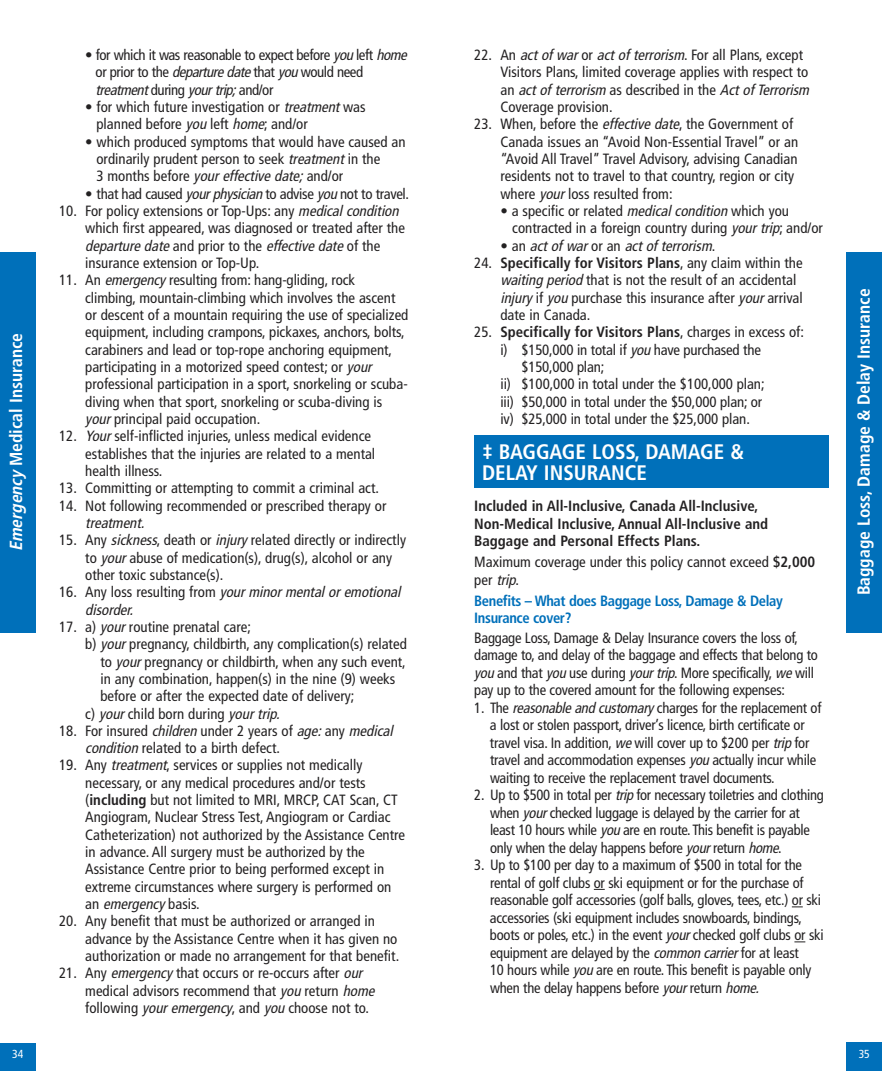
<style>
.page{position:relative;width:882px;height:1071px;background:#fff}
.page>*{position:absolute;margin:0;border:0;box-sizing:border-box;transform-origin:0 0}
.t1{font:700 condensed 21px/21px "Frutiger";color:#fff}
.t2{font:700 condensed 17.5px "Frutiger";color:#fff}
.t3{font:condensed 14.88px/17.3px "Frutiger";color:#232122}
.t4{font:condensed 14.88px/17.5px "Frutiger";letter-spacing:-.02em;color:#232122}
.t5{font:700 condensed 14.88px/17.5px "Frutiger";color:#232122}
.t6{font:condensed 14.88px/17.3px "Frutiger";letter-spacing:-.03em;color:#232122}
.t7{font:italic condensed 14.88px "Frutiger";color:#232122}
.t8{font:700 condensed 14.88px/17.5px "Frutiger";letter-spacing:-.025em;color:#0070ba}
.t9{font:condensed 14.88px "Frutiger";letter-spacing:-.025em;color:#232122}
.t10{font:condensed 11.72px "Frutiger";color:#fff}
.s1{font-style:italic}
.s2{font-style:normal}
.s3{font-weight:700}
.s4{font-weight:400}
</style>
<div class="page">
<div style="left:474px;top:435px;width:354px;height:53px;background:#0070ba"></div>
<div style="left:847px;top:1043px;width:35px;height:28px;background:#0070ba"></div>
<div style="left:0;top:1043px;width:35px;height:28px;background:#0070ba"></div>
<div style="left:0;top:252px;width:35px;height:380px;background:#0070ba"></div>
<div style="left:847px;top:252px;width:35px;height:380px;background:#0070ba"></div>
<p class="t2" style="left:6px;top:551px;width:219px;rotate:-90deg"><span class="s1">Emergency</span>Medical Insurance</p>
<p class="t6" style="left:96px;top:46px;width:316px;text-indent:-10px">• for which it was reasonable to expect before <span class="s1">you</span>left <span class="s1">home </span>or prior to the <span class="s1">departuredate</span>that <span class="s1">you</span>would need <span class="s1">treatment</span> d u r i n g <span class="s1">your trip;</span> a n d / o r</p>
<p class="t3" style="left:96px;top:98px;width:271px;text-indent:-11px">• for which future investigation or <span class="s1">treatment</span>was planned before <span class="s1">you</span>left <span class="s1">home</span>; and/or</p>
<p class="t3" style="left:96px;top:133px;width:311px;text-indent:-11px">• which produced symptoms that would have caused an ordinarily prudent person to seek <span class="s1">treatment</span>in the<br>3 months before <span class="s1">youreffectivedate;</span>and/or</p>
<p class="t9" style="left:85px;top:185px;width:325px">• that had caused <span class="s1">yourphysician</span>to advise <span class="s1">you</span>not to travel.</p>
<p class="t3" style="left:85px;top:202px;width:321px;text-indent:-26px">10. For policy extensions or Top-Ups: any <span class="s1">medicalcondition </span>which first appeared, was diagnosed or treated after the <span class="s1">departuredate</span> a n d p r i o r t o t h e <span class="s1">effectivedate</span> o f t h e insurance extension or Top-Up.</p>
<p class="t3" style="left:85px;top:272px;width:325px;text-indent:-26px">11. An <span class="s1">emergency</span>resulting from: hang-gliding, rock climbing, mountain-climbing which involves the ascent or descent of a mountain requiring the use of specialized equipment, including crampons, pickaxes, anchors, bolts, carabiners and lead or top-rope anchoring equipment, participating in a motorized speed contest; or <span class="s1">your </span>professional participation in a sport, snorkeling or scuba&shy;diving when that sport, snorkeling or scuba-diving is <span class="s1">your</span>principal paid occupation.</p>
<p class="t3" style="left:85px;top:428px;width:291px;text-indent:-26px">12. <span class="s1">Your</span>self-inflicted injuries, unless medical evidence establishes that the injuries are related to a mental health illness.</p>
<p class="t3" style="left:59px;top:480px;width:322px">13. Committing or attempting to commit a criminal act.</p>
<p class="t3" style="left:59px;top:497px;width:329px">14. Not following recommended or prescribed therapy or</p>
<p class="t7" style="left:85px;top:514px;width:64px">treatment.</p>
<p class="t3" style="left:59px;top:532px;width:349px">15. Any <span class="s1">sickness</span>, death or <span class="s1">injury</span>related directly or indirectly</p>
<p class="t3" style="left:85px;top:549px;width:308px">to <span class="s1">your</span>abuse of medication(s), drug(s), alcohol or any</p>
<p class="t3" style="left:85px;top:566px;width:140px">other toxic substance(s).</p>
<p class="t7" style="left:59px;top:583px;width:347px"><span class="s2">1 6 . A n y l o s s r e s u l t i n g f r o m</span> yourminormentaloremotional</p>
<p class="t7" style="left:85px;top:601px;width:53px">disorder.</p>
<p class="t3" style="left:59px;top:618px;width:194px">17. a) <span class="s1">your</span>routine prenatal care;</p>
<p class="t3" style="left:85px;top:635px;width:323px">b) <span class="s1">your</span>pregnancy, childbirth, any complication(s) related</p>
<p class="t3" style="left:100px;top:653px;width:307px">to <span class="s1">your</span>pregnancy or childbirth, when any such event,</p>
<p class="t3" style="left:100px;top:670px;width:297px">in any combination, happen(s) in the nine (9) weeks</p>
<p class="t3" style="left:100px;top:687px;width:256px">before or after the expected date of delivery;</p>
<p class="t3" style="left:85px;top:705px;width:200px">c) <span class="s1">your</span>child born during <span class="s1">yourtrip.</span></p>
<p class="t3" style="left:85px;top:722px;width:313px;text-indent:-26px">18. For insured <span class="s1">children</span>under 2 years of <span class="s1">age:</span>any <span class="s1">medical condition</span>related to a birth defect.</p>
<p class="t3" style="left:85px;top:757px;width:321px;text-indent:-26px">19. Any <span class="s1">treatment</span>, services or supplies not medically necessary, or any medical procedures and/or tests (<span class="s3">including</span> but not limited to MRI, MRCP, CAT Scan, CT Angiogram, Nuclear Stress Test, Angiogram or Cardiac Catheterization) not authorized by the Assistance Centre in advance. All surgery must be authorized by the Assistance Centre prior to being performed except in extreme circumstances where surgery is performed on<br>a n <span class="s1">emergency</span> b a s i s .</p>
<p class="t3" style="left:85px;top:913px;width:315px;text-indent:-26px">20. Any benefit that must be authorized or arranged in advance by the Assistance Centre when it has given no authorization or made no arrangement for that benefit.</p>
<p class="t3" style="left:85px;top:965px;width:294px;text-indent:-26px">21. Any <span class="s1">emergency</span>that occurs or re-occurs after <span class="s1">our </span>medical advisors recommend that <span class="s1">you</span>return <span class="s1">home </span>following <span class="s1">youremergency</span>, and <span class="s1">you</span>choose not to.</p>
<p class="t3" style="left:500px;top:46px;width:314px;text-indent:-26px">22. An <span class="s1">actofwar</span>or <span class="s1">actofterrorism</span>. For all Plans, except Visitors Plans, limited coverage applies with respect to a n <span class="s1">actofterrorism</span> a s d e s c r i b e d i n t h e <span class="s1">ActofTerrorism </span>Coverage provision.</p>
<p class="t3" style="left:500px;top:116px;width:299px;text-indent:-26px">23. When, before the <span class="s1">effectivedate</span>, the Government of Canada issues an “Avoid Non-Essential Travel” or an “Avoid All Travel” Travel Advisory, advising Canadian residents not to travel to that country, region or city where <span class="s1">your</span>loss resulted from:</p>
<p class="t3" style="left:512px;top:202px;width:312px;text-indent:-12px">• a specific or related <span class="s1">medicalcondition</span>which you contracted in a foreign country during <span class="s1">yourtrip</span>; and/or</p>
<p class="t7" style="left:500px;top:237px;width:217px"><span class="s2">• a n</span> actofwar <span class="s2">o r a n</span> actofterrorism<span class="s2">.</span></p>
<p class="t3" style="left:500px;top:254px;width:304px;text-indent:-26px">24. <span class="s3">Specifically for Visitors Plans</span>, any claim within the <span class="s1">waiting period</span>that is not the result of an accidental <span class="s1">injury</span>if <span class="s1">you</span>purchase this insurance after <span class="s1">your</span>arrival date in Canada.</p>
<p class="t5" style="left:474px;top:323px;width:331px"><span class="s4">25.</span> Specifically for Visitors Plans<span class="s4">, charges in excess of:</span></p>
<p class="t3" style="left:500px;top:341px;width:262px">i) $150,000 in total if <span class="s1">you</span>have purchased the</p>
<p class="t3" style="left:522px;top:358px;width:84px">$150,000 plan;</p>
<p class="t3" style="left:500px;top:376px;width:266px">ii) $100,000 in total under the $100,000 plan;</p>
<p class="t3" style="left:500px;top:393px;width:263px">iii) $50,000 in total under the $50,000 plan; or</p>
<p class="t3" style="left:500px;top:410px;width:251px">iv) $25,000 in total under the $25,000 plan.</p>
<h1 class="t1" style="left:482px;top:441px;width:263px">‡ BAGGAGE LOSS, DAMAGE &amp;<br>DELAY INSURANCE</h1>
<p class="t5" style="left:474px;top:498px;width:296px">Included in All-Inclusive, Canada All-Inclusive,<br>Non-Medical Inclusive, Annual All-Inclusive and<br>Baggage and Personal Effects Plans.</p>
<p class="t3" style="left:474px;top:554px;width:343px">Maximum coverage under this policy cannot exceed <span class="s3">$2,000 </span>p e r <span class="s1">trip</span>.</p>
<p class="t8" style="left:474px;top:592px;width:310px">Benefits – What does Baggage Loss, Damage &amp; Delay<br>Insurance cover?</p>
<p class="t3" style="left:474px;top:629px;width:345px">Baggage Loss, Damage &amp; Delay Insurance covers the loss of, damage to, and delay of the baggage and effects that belong to <span class="s1">you</span>and that <span class="s1">you</span>use during <span class="s1">yourtrip</span>. More specifically, <span class="s1">we</span>will pay up to the covered amount for the following expenses:</p>
<p class="t3" style="left:490px;top:699px;width:333px;text-indent:-16px">1. The <span class="s1">reasonableandcustomary</span> charges for the replacement of a lost or stolen passport, driver’s licence, birth certificate or travel visa. In addition, <span class="s1">we</span>will cover up to $200 per <span class="s1">trip</span>for travel and accommodation expenses <span class="s1">you</span>actually incur while waiting to receive the replacement travel documents.</p>
<p class="t4" style="left:490px;top:786px;width:335px;text-indent:-16px">2. Up to $500 in total per <span class="s1">trip</span>for necessary toiletries and clothing when <span class="s1">your</span>checked luggage is delayed by the carrier for at least 10 hours while <span class="s1">you</span>are en route. This benefit is payable only when the delay happens before <span class="s1">your</span>return <span class="s1">home</span>.</p>
<p class="t3" style="left:490px;top:856px;width:335px;text-indent:-16px">3. Up to $100 per day to a maximum of $500 in total for the rental of golf clubs or ski equipment or for the purchase of reasonable golf accessories (golf balls, gloves, tees, etc.) or ski accessories (ski equipment includes snowboards, bindings, boots or poles, etc.) in the event <span class="s1">your</span>checked golf clubs or ski equipment are delayed by the <span class="s1">commoncarrier</span>for at least<br>10 hours while <span class="s1">you</span>are en route. This benefit is payable only when the delay happens before <span class="s1">your</span>return <span class="s1">home.</span></p>
<p class="t2" style="left:853px;top:595px;width:308px;rotate:-90deg">Baggage Loss, Damage &amp; Delay Insurance</p>
<p class="t10" style="left:12px;top:1047px;width:13px">34</p>
<p class="t10" style="left:859px;top:1047px;width:13px">35</p>
</div>
